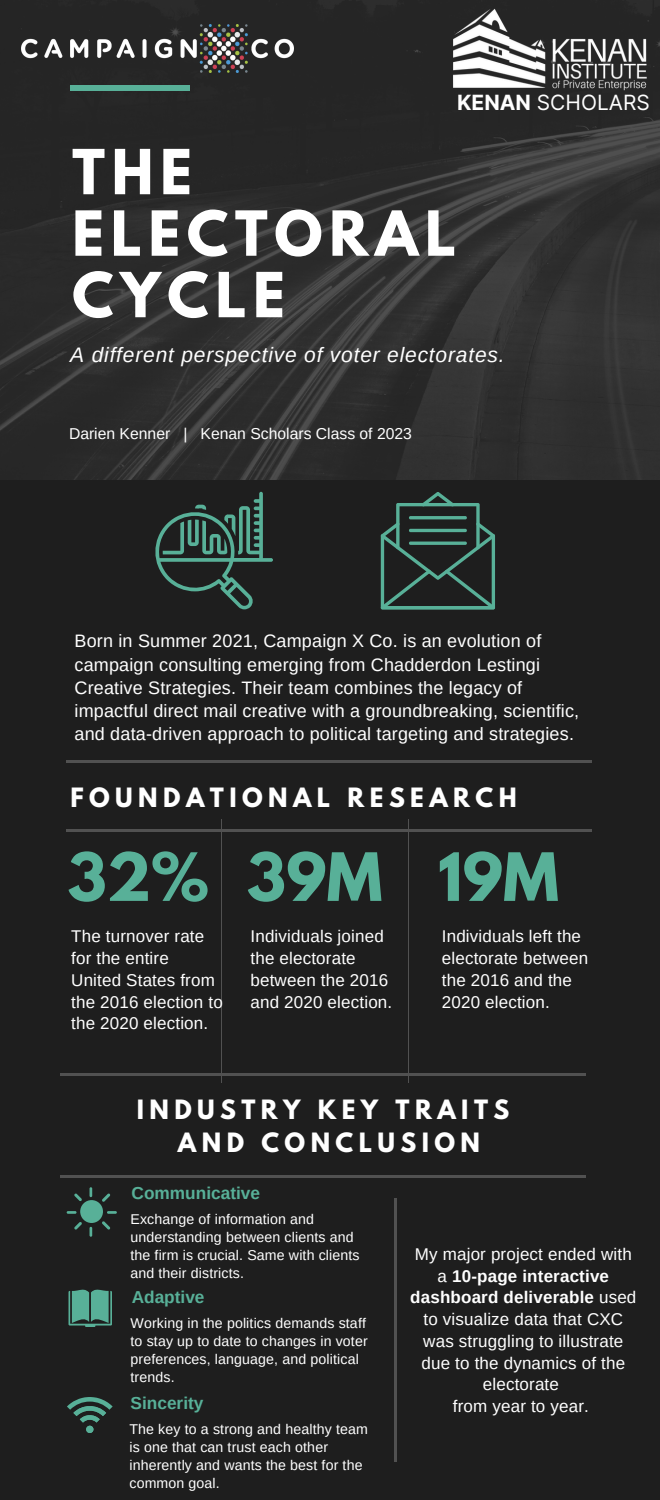
<style>
.page{position:relative;width:660px;height:1500px;background:#1e1e1e}
.page>*{position:absolute;margin:0;border:0;box-sizing:border-box;transform-origin:0 0}
.t1{font:700 59px "League Spartan";color:#58b098}
.t2{font:700 55px/61.5px "League Spartan";letter-spacing:.12em;color:#fff}
.t3{font:700 23.6px "League Spartan";letter-spacing:.23em;color:#fff}
.t4{font:italic 21px "Arimo";letter-spacing:.04em;color:#fff}
.t5{font:21px "Inter";color:#fff}
.t6{font:18px/23.2px "Arimo";letter-spacing:.01em;color:#fff}
.t7{font:700 17.3px "Arimo";color:#58b098}
.t8{font:17px/21.8px "Arimo";letter-spacing:.01em;color:#fff}
.t9{font:15.7px "Arimo";color:#fff}
.t10{font:14.2px/18px "Arimo";letter-spacing:.01em;color:#fff}
.s1{font-weight:700}
</style>
<div class="page">
<img style="left:0;top:0;width:660px;height:479px">
<svg style="left:90px;top:1227px;width:2px;height:10px"></svg>
<svg style="left:90px;top:1187px;width:2px;height:10px"></svg>
<svg style="left:67px;top:1211px;width:10px;height:3px"></svg>
<svg style="left:107px;top:1211px;width:10px;height:3px"></svg>
<svg style="left:102px;top:1193px;width:8px;height:9px"></svg>
<svg style="left:74px;top:1222px;width:8px;height:8px"></svg>
<svg style="left:102px;top:1221px;width:8px;height:9px"></svg>
<svg style="left:74px;top:1193px;width:8px;height:8px"></svg>
<div style="left:80px;top:1200px;width:23px;height:23px;background:#58b098;border-radius:50%"></div>
<svg style="left:69px;top:1290px;width:43px;height:37px;background:#4a8f7c"></svg>
<svg style="left:67px;top:1397px;width:46px;height:36px"></svg>
<div style="left:86px;top:1426px;width:7px;height:7px;background:#58b098;border-radius:50%"></div>
<div style="left:70px;top:85px;width:120px;height:6px;background:#58b098"></div>
<hr style="left:66px;top:760px;width:526px;height:3px;background:#515151">
<hr style="left:66px;top:829px;width:526px;height:3px;background:#515151">
<hr style="left:60px;top:1074px;width:526px;height:2px;background:#515151">
<hr style="left:60px;top:1176px;width:526px;height:2px;background:#515151">
<hr style="left:395px;top:1198px;width:2px;height:264px;background:#515151">
<hr style="left:408px;top:819px;width:1px;height:264px;background:#515151">
<hr style="left:221px;top:819px;width:1px;height:264px;background:#515151">
<img style="left:21px;top:25px;width:273px;height:48px">
<img style="left:450px;top:5px;width:201px;height:87px">
<svg style="left:155px;top:492px;width:118px;height:117px"></svg>
<svg style="left:380px;top:492px;width:115px;height:117px"></svg>
<p class="t5" style="left:457px;top:90px;width:194px"><span class="s1">KENAN</span> SCHOLARS</p>
<p class="t2" style="left:72px;top:148px;width:385px">THE<br>ELECTORAL<br>CYCLE</p>
<p class="t4" style="left:70px;top:343px;width:436px">A different perspective of voter electorates.</p>
<p class="t9" style="left:69px;top:425px;width:345px">Darien Kenner | Kenan Scholars Class of 2023</p>
<p class="t6" style="left:75px;top:630px;width:506px">Born in Summer 2021, Campaign X Co. is an evolution of campaign consulting emerging from Chadderdon Lestingi Creative Strategies. Their team combines the legacy of impactful direct mail creative with a groundbreaking, scientific, and data-driven approach to political targeting and strategies.</p>
<p class="t3" style="left:70px;top:786px;width:448px">FOUNDATIONAL RESEARCH</p>
<p class="t1" style="left:67px;top:848px;width:143px">32%</p>
<p class="t8" style="left:71px;top:925px;width:153px">The turnover rate for the entire<br>United States from the 2016 election to the 2020 election.</p>
<p class="t1" style="left:247px;top:848px;width:137px">39M</p>
<p class="t8" style="left:251px;top:925px;width:143px">Individuals joined the electorate between the 2016 and 2020 election.</p>
<p class="t1" style="left:438px;top:848px;width:122px">19M</p>
<p class="t8" style="left:442px;top:925px;width:148px">Individuals left the electorate between the 2016 and the<br>2020 election.</p>
<p class="t3" style="left:137px;top:1098px;width:374px">INDUSTRY KEY TRAITS</p>
<p class="t3" style="left:178px;top:1131px;width:304px">AND CONCLUSION</p>
<p class="t7" style="left:132px;top:1183px;width:130px">Communicative</p>
<p class="t10" style="left:130px;top:1211px;width:231px">Exchange of information and understanding between clients and the firm is crucial. Same with clients and their districts.</p>
<p class="t7" style="left:132px;top:1287px;width:74px">Adaptive</p>
<p class="t10" style="left:131px;top:1314px;width:239px">Working in the politics demands staff to stay up to date to changes in voter preferences, language, and political trends.</p>
<p class="t7" style="left:131px;top:1393px;width:74px">Sincerity</p>
<p class="t10" style="left:129px;top:1420px;width:240px">The key to a strong and healthy team is one that can trust each other inherently and wants the best for the common goal.</p>
<p class="t8" style="left:410px;top:1243px;width:228px;text-align:center">My major project ended with a <span class="s1">10-page interactive dashboard deliverable</span> used to visualize data that CXC was struggling to illustrate due to the dynamics of the electorate</p>
<p class="t8" style="left:453px;top:1395px;width:138px">from year to year.</p>
</div>
